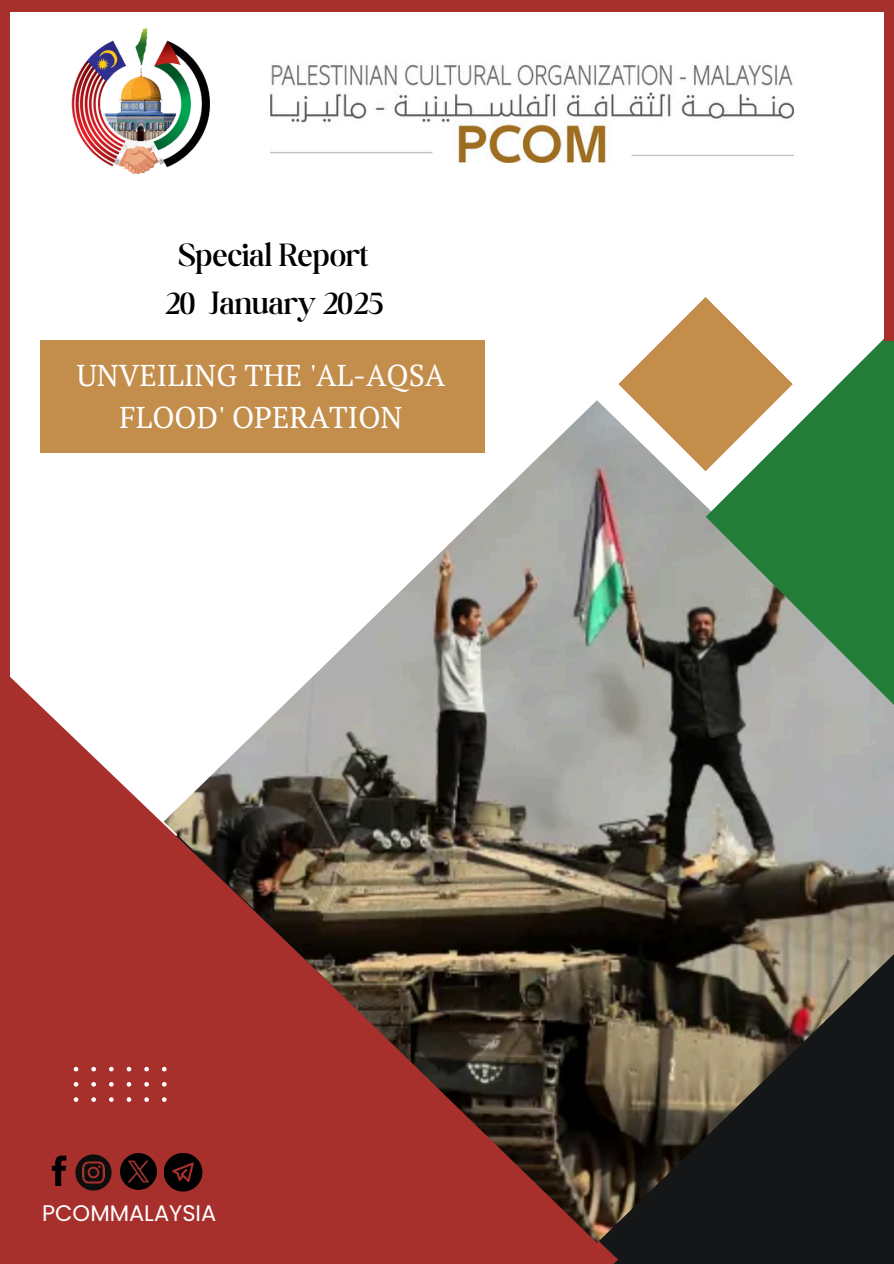
<style>
.page{position:relative;width:894px;height:1264px;background:#fff}
.page>*{position:absolute;margin:0;border:0;box-sizing:border-box;transform-origin:0 0}
.t1{font:300 34.5px/47.2px "Boston Angel";color:#000;text-align:center}
.t2{font:30px/41.7px "PT Serif";color:#fff;text-align:center}
.t3{font:22.5px "Poppins";color:#fff}
</style>
<div class="page">
<div style="left:618px;top:1242px;width:275px;height:21px;background:#141618"></div>
<svg style="left:0;top:606px;width:618px;height:657px;fill:#a7302d"></svg>
<svg style="left:618px;top:297px;width:87px;height:103px"></svg>
<img style="left:71px;top:28px;width:139px;height:147px">
<img style="left:270px;top:64px;width:522px;height:99px">
<img style="left:120px;top:1153px;width:36px;height:36px">
<img style="left:75px;top:1154px;width:36px;height:36px">
<svg style="left:52px;top:1155px;width:14px;height:30px"></svg>
<svg style="left:74px;top:1066px;width:4px;height:5px"></svg>
<svg style="left:91px;top:1066px;width:5px;height:5px"></svg>
<svg style="left:109px;top:1066px;width:5px;height:5px"></svg>
<svg style="left:127px;top:1066px;width:4px;height:5px"></svg>
<svg style="left:144px;top:1066px;width:5px;height:5px"></svg>
<svg style="left:74px;top:1082px;width:4px;height:4px"></svg>
<svg style="left:91px;top:1082px;width:5px;height:4px"></svg>
<svg style="left:109px;top:1082px;width:5px;height:4px"></svg>
<svg style="left:127px;top:1082px;width:4px;height:4px"></svg>
<svg style="left:144px;top:1082px;width:5px;height:4px"></svg>
<svg style="left:74px;top:1097px;width:4px;height:4px"></svg>
<svg style="left:91px;top:1097px;width:5px;height:4px"></svg>
<svg style="left:109px;top:1097px;width:5px;height:4px"></svg>
<svg style="left:127px;top:1097px;width:4px;height:4px"></svg>
<svg style="left:144px;top:1097px;width:5px;height:4px"></svg>
<div style="left:40px;top:340px;width:444px;height:113px;background:#c38d4b"></div>
<img style="left:164px;top:400px;width:729px;height:842px">
<svg style="left:705px;top:297px;width:188px;height:506px"></svg>
<div style="left:0;top:0;width:893px;height:12px;background:#a7302d"></div>
<div style="left:884px;top:0;width:9px;height:340px;background:#a7302d"></div>
<div style="left:0;top:0;width:9px;height:687px;background:#a7302d"></div>
<h2 class="t1" style="left:164px;top:231px;width:219px">Special Report<br>20 January 2025</h2>
<h1 class="t2" style="left:77px;top:354px;width:370px">UNVEILING THE 'AL-AQSA<br>FLOOD' OPERATION</h1>
<p class="t3" style="left:42px;top:1197px;width:175px">PCOMMALAYSIA</p>
</div>
